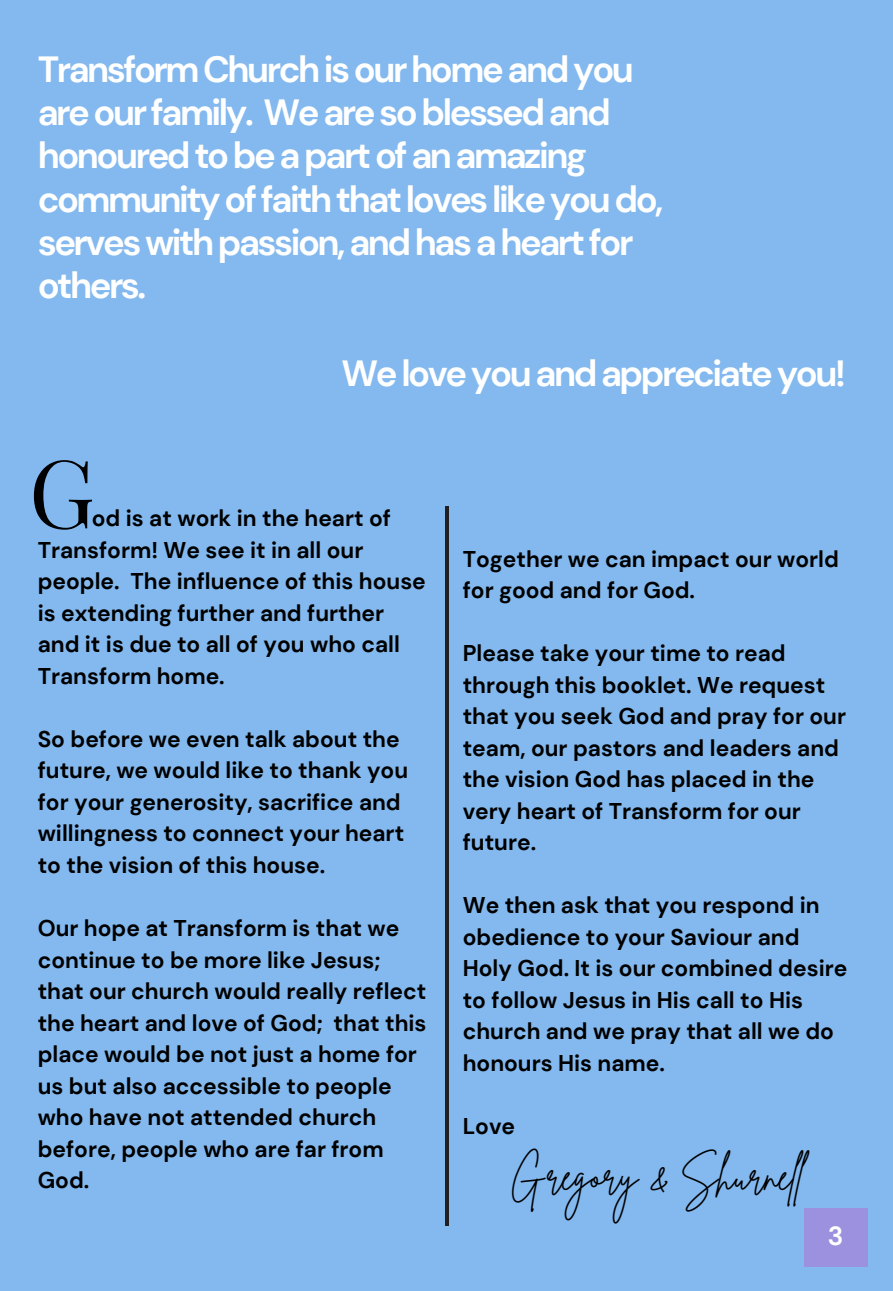
<style>
.page{position:relative;width:893px;height:1291px;background:#fff}
.page>*{position:absolute;margin:0;border:0;box-sizing:border-box;transform-origin:0 0}
.t1{font:94.5px "Playfair Display";color:#000}
.t2{font:39.9px "Brittany Signature";color:#000}
.t3{font:700 36.4px/43.2px "DM Sans";letter-spacing:-.07em;color:#fff}
.t4{font:700 26.25px "DM Sans";color:#fff}
.t5{font:700 22.75px/31.5px "DM Sans";color:#000}
</style>
<div class="page">
<div style="left:0;top:0;width:892px;height:1290px;background:#83b9ef"></div>
<hr style="left:445px;top:506px;width:3px;height:719px;background:#231f20">
<div style="left:803px;top:1207px;width:64px;height:59px;background:#9b91de"></div>
<h3 class="t3" style="left:38px;top:47px;width:627px">Transform Church is our home and you are our family. We are so blessed and honoured to be a part of an amazing community of faith that loves like you do, serves with passion, and has a heart for others.</h3>
<h3 class="t3" style="left:341px;top:351px;width:505px">We love you and appreciate you!</h3>
<h1 class="t1" style="left:29px;top:426px;width:68px">G</h1>
<p class="t5" style="left:38px;top:503px;width:389px;text-indent:54px">od is at work in the heart of<br>Transform! We see it in all our people. The influence of this house is extending further and further and it is due to all of you who call<br>Transform home.</p>
<p class="t5" style="left:38px;top:723px;width:372px">So before we even talk about the future, we would like to thank you for your generosity, sacrifice and willingness to connect your heart to the vision of this house.</p>
<p class="t5" style="left:38px;top:912px;width:390px">Our hope at Transform is that we continue to be more like Jesus; that our church would really reflect the heart and love of God; that this place would be not just a home for us but also accessible to people who have not attended church before, people who are far from<br>God.</p>
<p class="t5" style="left:462px;top:543px;width:378px">Together we can impact our world for good and for God.</p>
<p class="t5" style="left:462px;top:637px;width:385px">Please take your time to read through this booklet. We request that you seek God and pray for our team, our pastors and leaders and the vision God has placed in the very heart of Transform for our future.</p>
<p class="t5" style="left:462px;top:889px;width:386px">We then ask that you respond in obedience to your Saviour and<br>Holy God. It is our combined desire to follow Jesus in His call to His church and we pray that all we do honours His name.</p>
<p class="t5" style="left:462px;top:1109px;width:54px">Love</p>
<h2 class="t2" style="left:510px;top:1149px;width:289px">Gregory &amp; Shurnel</h2>
<p class="t4" style="left:827px;top:1218px;width:17px">3</p>
</div>
